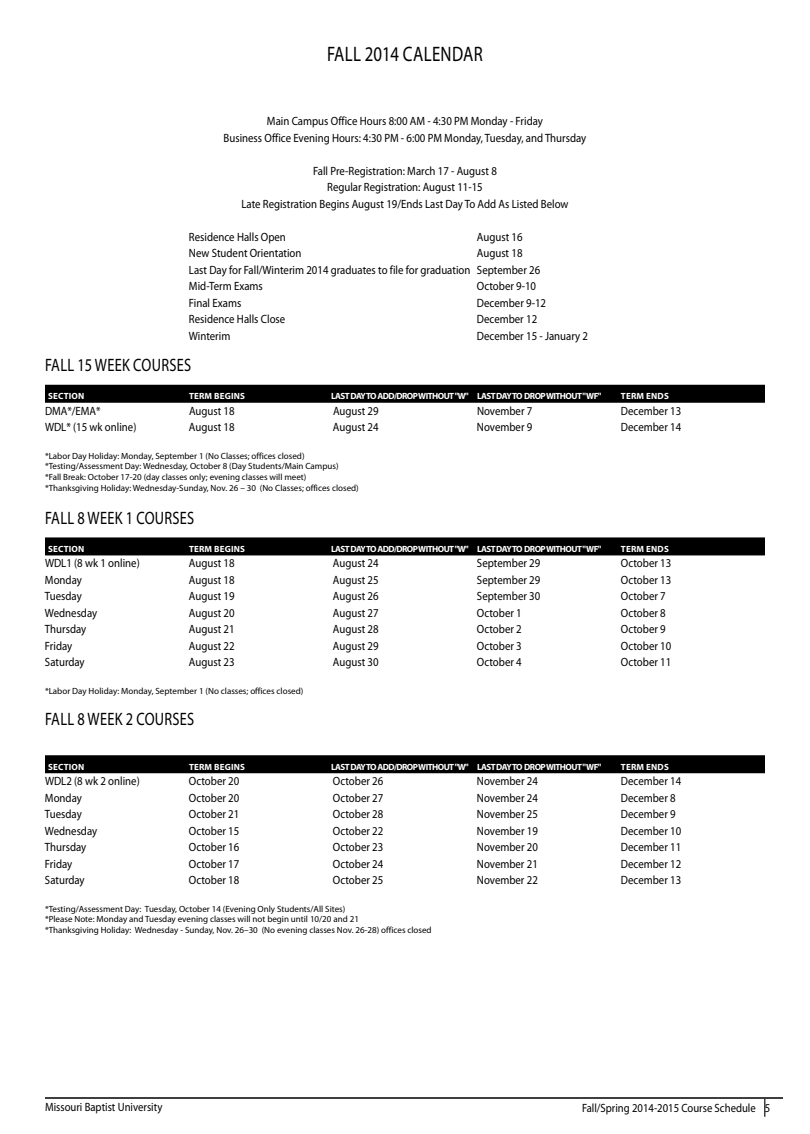
<style>
.page{position:relative;width:810px;height:1134px;background:#fff}
.page>*{position:absolute;margin:0;border:0;box-sizing:border-box;transform-origin:0 0}
.t1{font:21px "Myriad Pro";letter-spacing:.02em;color:#000;scale:.8 1}
.t2{font:18px "Myriad Pro";letter-spacing:.02em;color:#000;scale:.8 1}
.t3{font:12px/16.5px "Myriad Pro";color:#000;text-align:center;scale:.9 1}
.t4{font:12px "Myriad Pro";color:#000;scale:.89 1}
.t5{font:9px/10.8px "Myriad Pro";color:#000}
.t6{font:700 9px "Myriad Pro";letter-spacing:-.06em;color:#fff}
.t7{font:700 9px "Myriad Pro";letter-spacing:.02em;color:#fff}
</style>
<div class="page">
<hr style="left:45px;top:1097px;width:738px;height:2px;background:#000">
<svg style="left:764px;top:1099px;width:1px;height:18px"></svg>
<div style="left:45px;top:385px;width:720px;height:18px;background:#000"></div>
<div style="left:45px;top:537px;width:720px;height:18px;background:#000"></div>
<div style="left:45px;top:755px;width:720px;height:18px;background:#000"></div>
<h1 class="t1" style="left:327px;top:41px;width:196px">FALL 2014 CALENDAR</h1>
<p class="t3" style="left:224px;top:113px;width:405px">Main Campus Office Hours 8:00 AM - 4:30 PM Monday - Friday<br>Business Office Evening Hours: 4:30 PM - 6:00 PM Monday, Tuesday, and Thursday</p>
<p class="t3" style="left:241px;top:162px;width:365px">Fall Pre-Registration: March 17 - August 8<br>Regular Registration: August 11-15<br>Late Registration Begins August 19/Ends Last Day To Add As Listed Below</p>
<p class="t3" style="left:189px;top:228px;width:109px">Residence Halls Open</p>
<p class="t3" style="left:477px;top:228px;width:52px">August 16</p>
<p class="t3" style="left:189px;top:245px;width:127px">New Student Orientation</p>
<p class="t3" style="left:189px;top:245px;width:392px;text-align:left;text-indent:288px">August 18<br>Last Day for Fall/Winterim 2014 graduates to file for graduation September 26<br>Mid-Term Exams</p>
<p class="t3" style="left:477px;top:278px;width:67px">October 9-10</p>
<p class="t3" style="left:189px;top:294px;width:60px">Final Exams</p>
<p class="t3" style="left:477px;top:294px;width:78px">December 9-12</p>
<p class="t3" style="left:189px;top:311px;width:109px">Residence Halls Close</p>
<p class="t3" style="left:477px;top:311px;width:68px">December 12</p>
<p class="t3" style="left:189px;top:327px;width:48px">Winterim</p>
<p class="t3" style="left:477px;top:327px;width:125px">December 15 - January 2</p>
<h2 class="t2" style="left:45px;top:354px;width:184px">FALL 15 WEEK COURSES</h2>
<p class="t7" style="left:48px;top:390px;width:38px">SECTION</p>
<p class="t7" style="left:189px;top:390px;width:58px">TERM BEGINS</p>
<p class="t6" style="left:331px;top:390px;width:94px">LAST DAY TO ADD/DROP WITHOUT</p>
<p class="t6" style="left:455px;top:390px;width:148px">"W" LAST DAY TO DROP WITHOUT " WF"</p>
<p class="t6" style="left:621px;top:390px;width:12px">TERM</p>
<p class="t6" style="left:646px;top:390px;width:24px">ENDS</p>
<p class="t3" style="left:45px;top:402px;width:63px">DMA*/EMA*</p>
<p class="t3" style="left:189px;top:402px;width:52px">August 18</p>
<p class="t3" style="left:333px;top:402px;width:52px">August 29</p>
<p class="t3" style="left:477px;top:402px;width:63px">November 7</p>
<p class="t3" style="left:621px;top:402px;width:68px">December 13</p>
<p class="t3" style="left:45px;top:419px;width:103px">WDL* (15 wk online)</p>
<p class="t3" style="left:189px;top:419px;width:52px">August 18</p>
<p class="t3" style="left:333px;top:419px;width:52px">August 24</p>
<p class="t3" style="left:477px;top:419px;width:63px">November 9</p>
<p class="t3" style="left:621px;top:419px;width:68px">December 14</p>
<p class="t5" style="left:45px;top:450px;width:315px">*Labor Day Holiday: Monday, September 1 (No Classes; offices closed) *Testing/Assessment Day: Wednesday, October 8 (Day Students/Main Campus)<br>*Fall Break: October 17-20 (day classes only; evening classes will meet) *Thanksgiving Holiday: Wednesday-Sunday, Nov. 26 – 30 (No Classes; offices closed)</p>
<h2 class="t2" style="left:45px;top:507px;width:188px">FALL 8 WEEK 1 COURSES</h2>
<p class="t7" style="left:48px;top:543px;width:38px">SECTION</p>
<p class="t7" style="left:189px;top:543px;width:58px">TERM BEGINS</p>
<p class="t6" style="left:331px;top:543px;width:94px">LAST DAY TO ADD/DROP WITHOUT</p>
<p class="t6" style="left:455px;top:543px;width:148px">"W" LAST DAY TO DROP WITHOUT " WF"</p>
<p class="t6" style="left:621px;top:543px;width:12px">TERM</p>
<p class="t6" style="left:646px;top:543px;width:24px">ENDS</p>
<p class="t3" style="left:45px;top:555px;width:107px">WDL1 (8 wk 1 online)</p>
<p class="t3" style="left:189px;top:555px;width:52px">August 18</p>
<p class="t3" style="left:333px;top:555px;width:52px">August 24</p>
<p class="t3" style="left:477px;top:555px;width:72px">September 29</p>
<p class="t3" style="left:621px;top:555px;width:57px">October 13</p>
<p class="t3" style="left:45px;top:571px;width:43px">Monday</p>
<p class="t3" style="left:189px;top:571px;width:52px">August 18</p>
<p class="t3" style="left:333px;top:571px;width:52px">August 25</p>
<p class="t3" style="left:477px;top:571px;width:72px">September 29</p>
<p class="t3" style="left:621px;top:571px;width:57px">October 13</p>
<p class="t3" style="left:45px;top:588px;width:42px">Tuesday</p>
<p class="t3" style="left:189px;top:588px;width:52px">August 19</p>
<p class="t3" style="left:333px;top:588px;width:52px">August 26</p>
<p class="t3" style="left:477px;top:588px;width:72px">September 30</p>
<p class="t3" style="left:621px;top:588px;width:51px">October 7</p>
<p class="t3" style="left:45px;top:604px;width:60px">Wednesday</p>
<p class="t3" style="left:189px;top:604px;width:52px">August 20</p>
<p class="t3" style="left:333px;top:604px;width:52px">August 27</p>
<p class="t3" style="left:477px;top:604px;width:51px">October 1</p>
<p class="t3" style="left:621px;top:604px;width:51px">October 8</p>
<p class="t3" style="left:45px;top:621px;width:47px">Thursday</p>
<p class="t3" style="left:189px;top:621px;width:52px">August 21</p>
<p class="t3" style="left:333px;top:621px;width:52px">August 28</p>
<p class="t3" style="left:477px;top:621px;width:51px">October 2</p>
<p class="t3" style="left:621px;top:621px;width:51px">October 9</p>
<p class="t3" style="left:45px;top:637px;width:32px">Friday</p>
<p class="t3" style="left:189px;top:637px;width:52px">August 22</p>
<p class="t3" style="left:333px;top:637px;width:52px">August 29</p>
<p class="t3" style="left:477px;top:637px;width:51px">October 3</p>
<p class="t3" style="left:621px;top:637px;width:57px">October 10</p>
<p class="t3" style="left:45px;top:654px;width:46px">Saturday</p>
<p class="t3" style="left:189px;top:654px;width:52px">August 23</p>
<p class="t3" style="left:333px;top:654px;width:52px">August 30</p>
<p class="t3" style="left:477px;top:654px;width:51px">October 4</p>
<p class="t3" style="left:621px;top:654px;width:57px">October 11</p>
<p class="t5" style="left:45px;top:685px;width:260px">*Labor Day Holiday: Monday, September 1 (No classes; offices closed)</p>
<h2 class="t2" style="left:45px;top:708px;width:188px">FALL 8 WEEK 2 COURSES</h2>
<p class="t7" style="left:48px;top:761px;width:38px">SECTION</p>
<p class="t7" style="left:189px;top:761px;width:58px">TERM BEGINS</p>
<p class="t6" style="left:331px;top:761px;width:94px">LAST DAY TO ADD/DROP WITHOUT</p>
<p class="t6" style="left:455px;top:761px;width:148px">"W" LAST DAY TO DROP WITHOUT " WF"</p>
<p class="t6" style="left:621px;top:761px;width:12px">TERM</p>
<p class="t6" style="left:646px;top:761px;width:24px">ENDS</p>
<p class="t3" style="left:45px;top:773px;width:107px">WDL2 (8 wk 2 online)</p>
<p class="t3" style="left:189px;top:773px;width:57px">October 20</p>
<p class="t3" style="left:333px;top:773px;width:57px">October 26</p>
<p class="t3" style="left:477px;top:773px;width:69px">November 24</p>
<p class="t3" style="left:621px;top:773px;width:68px">December 14</p>
<p class="t3" style="left:45px;top:789px;width:43px">Monday</p>
<p class="t3" style="left:189px;top:789px;width:57px">October 20</p>
<p class="t3" style="left:333px;top:789px;width:57px">October 27</p>
<p class="t3" style="left:477px;top:789px;width:69px">November 24</p>
<p class="t3" style="left:621px;top:789px;width:62px">December 8</p>
<p class="t3" style="left:45px;top:806px;width:42px">Tuesday</p>
<p class="t3" style="left:189px;top:806px;width:57px">October 21</p>
<p class="t3" style="left:333px;top:806px;width:57px">October 28</p>
<p class="t3" style="left:477px;top:806px;width:69px">November 25</p>
<p class="t3" style="left:621px;top:806px;width:62px">December 9</p>
<p class="t3" style="left:45px;top:822px;width:60px">Wednesday</p>
<p class="t3" style="left:189px;top:822px;width:57px">October 15</p>
<p class="t3" style="left:333px;top:822px;width:57px">October 22</p>
<p class="t3" style="left:477px;top:822px;width:69px">November 19</p>
<p class="t3" style="left:621px;top:822px;width:68px">December 10</p>
<p class="t3" style="left:45px;top:839px;width:47px">Thursday</p>
<p class="t3" style="left:189px;top:839px;width:57px">October 16</p>
<p class="t3" style="left:333px;top:839px;width:57px">October 23</p>
<p class="t3" style="left:477px;top:839px;width:69px">November 20</p>
<p class="t3" style="left:621px;top:839px;width:68px">December 11</p>
<p class="t3" style="left:45px;top:855px;width:32px">Friday</p>
<p class="t3" style="left:189px;top:855px;width:57px">October 17</p>
<p class="t3" style="left:333px;top:855px;width:57px">October 24</p>
<p class="t3" style="left:477px;top:855px;width:69px">November 21</p>
<p class="t3" style="left:621px;top:855px;width:68px">December 12</p>
<p class="t3" style="left:45px;top:872px;width:46px">Saturday</p>
<p class="t3" style="left:189px;top:872px;width:57px">October 18</p>
<p class="t3" style="left:333px;top:872px;width:57px">October 25</p>
<p class="t3" style="left:477px;top:872px;width:69px">November 22</p>
<p class="t3" style="left:621px;top:872px;width:68px">December 13</p>
<p class="t5" style="left:45px;top:903px;width:388px">*Testing/Assessment Day: Tuesday, October 14 (Evening Only Students/All Sites)<br>*Please Note: Monday and Tuesday evening classes will not begin until 10/20 and 21<br>*Thanksgiving Holiday: Wednesday - Sunday, Nov. 26–30 (No evening classes Nov. 26-28) offices closed</p>
<p class="t4" style="left:45px;top:1100px;width:133px">Missouri Baptist University</p>
<p class="t4" style="left:582px;top:1100px;width:213px">Fall/Spring 2014-2015 Course Schedule 5</p>
</div>
